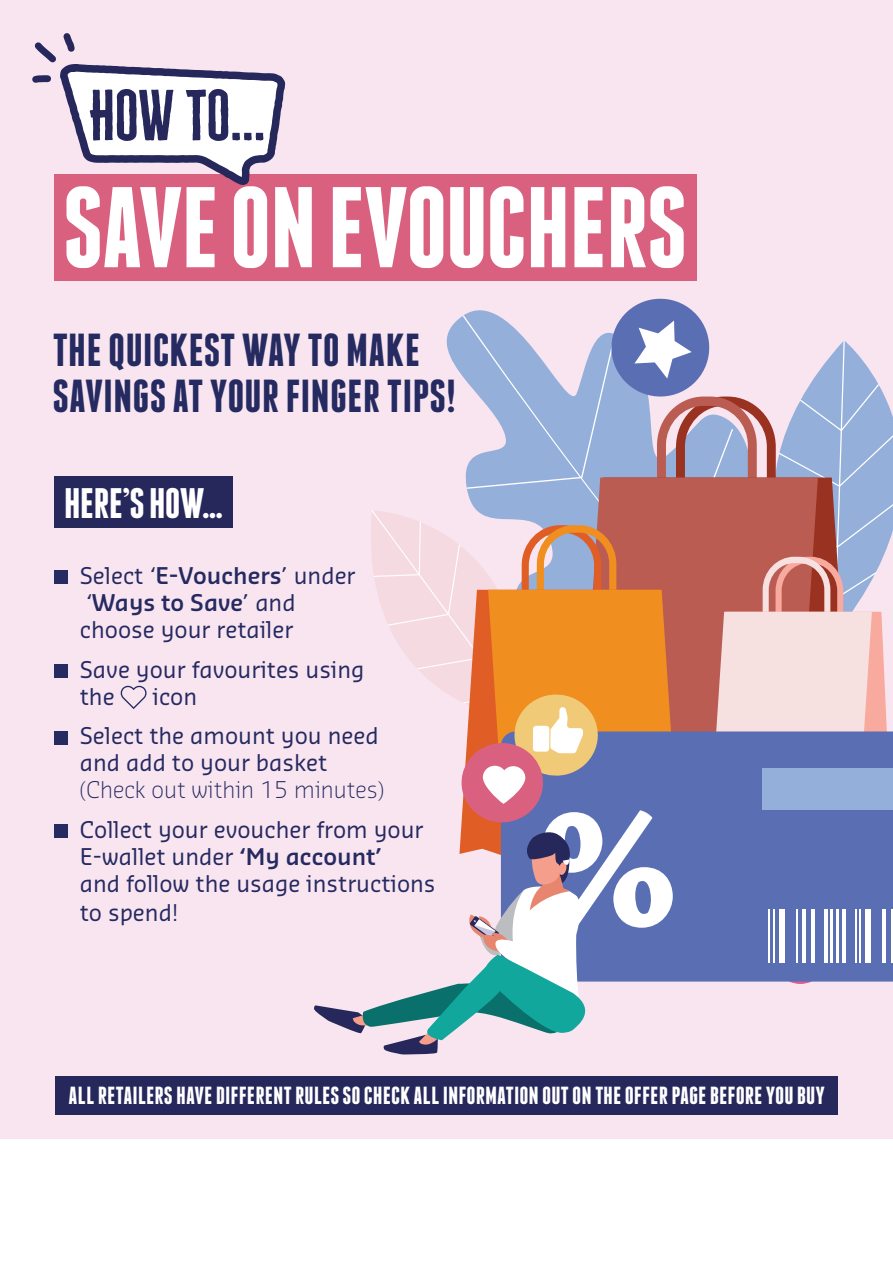
<style>
.page{position:relative;width:893px;height:1263px;background:#fff}
.page>*{position:absolute;margin:0;border:0;box-sizing:border-box;transform-origin:0 0}
.t1{font:700 114.45px "Franchise";letter-spacing:-.02em;color:#fff}
.t2{font:700 46.2px/45.3px "Franchise";color:#252a61}
.t3{font:700 42.6px "Franchise";letter-spacing:-.02em;color:#fff}
.t4{font:700 24.75px "Franchise";color:#fff}
.t5{font:22.5px/27px "Sansa Pro";color:#252a61}
.t6{font:300 22.5px "Sansa Pro";color:#252a61}
.s1{font-weight:600}
</style>
<div class="page">
<div style="left:0;top:0;width:893px;height:1139px;background:#f9e5f0"></div>
<div style="left:56px;top:1076px;width:782px;height:38px;background:#26285c"></div>
<div style="left:54px;top:570px;width:14px;height:14px;background:#252a61"></div>
<div style="left:54px;top:664px;width:14px;height:14px;background:#252a61"></div>
<svg style="left:120px;top:686px;width:27px;height:23px"></svg>
<div style="left:54px;top:730px;width:14px;height:14px;background:#252a61"></div>
<div style="left:54px;top:824px;width:14px;height:14px;background:#252a61"></div>
<div style="left:54px;top:476px;width:179px;height:52px;background:#26285c"></div>
<svg style="left:314px;top:298px;width:579px;height:756px"></svg>
<div style="left:54px;top:174px;width:642px;height:107px;background:#da6080"></div>
<svg style="left:32px;top:33px;width:254px;height:152px"></svg>
<h1 class="t1" style="left:63px;top:169px;width:627px">SAVE ON EVOUCHERS</h1>
<h2 class="t2" style="left:53px;top:329px;width:405px">THE QUICKEST WAY TO MAKE<br>SAVINGS AT YOUR FINGER TIPS!</h2>
<h3 class="t3" style="left:64px;top:481px;width:161px">HERE’S HOW...</h3>
<p class="t5" style="left:80px;top:561px;width:277px">Select ‘<span class="s1">E-Vouchers</span>’ under ‘<span class="s1">Ways to Save</span>’ and choose your retailer</p>
<p class="t5" style="left:80px;top:655px;width:286px">Save your favourites using the</p>
<p class="t5" style="left:80px;top:676px;width:300px;line-height:39.8px;text-indent:73px">icon<br>Select the amount you need</p>
<p class="t5" style="left:80px;top:749px;width:249px">and add to your basket</p>
<p class="t6" style="left:80px;top:775px;width:306px">(Check out within 15 minutes)</p>
<p class="t5" style="left:80px;top:815px;width:357px;line-height:27.5px">Collect your evoucher from your<br>E-wallet under <span class="s1">‘My account’<br></span>and follow the usage instructions to spend!</p>
<p class="t4" style="left:69px;top:1083px;width:758px">ALL RETAILERS HAVE DIFFERENT RULES SO CHECK ALL INFORMATION OUT ON THE OFFER PAGE BEFORE YOU BUY</p>
</div>
